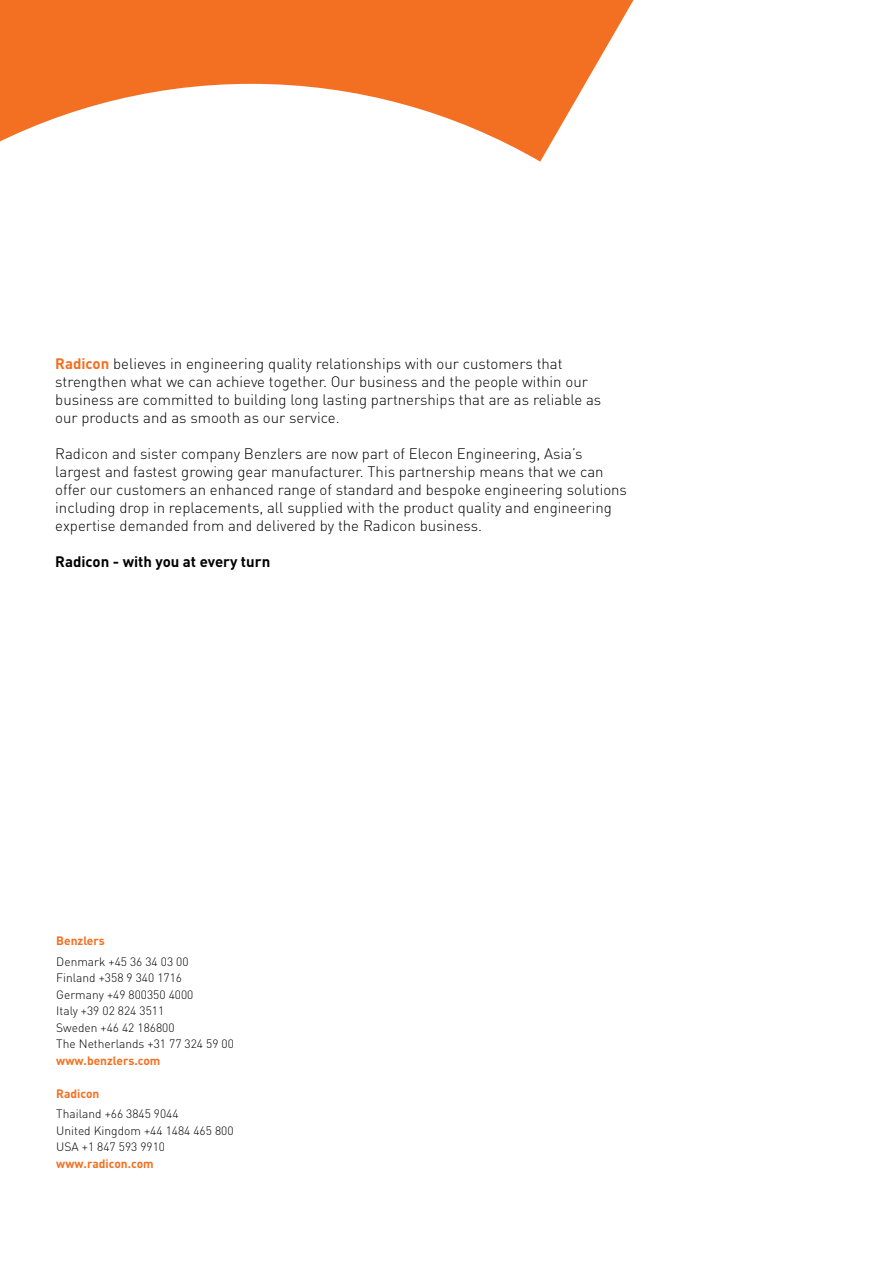
<style>
.page{position:relative;width:893px;height:1263px;background:#fff}
.page>*{position:absolute;margin:0;border:0;box-sizing:border-box;transform-origin:0 0}
.t1{font:300 15px/18px "DIN Pro";color:#000}
.t2{font:700 15px "DIN Pro";color:#000}
.t3{font:300 12px/16.5px "DIN Pro";color:#000}
.t4{font:700 12px "DIN Pro";color:#f36f21}
.s1{font-weight:700;color:#f36f21}
</style>
<div class="page">
<svg style="left:0;top:0;width:634px;height:162px;fill:#f36f21"></svg>
<p class="t1" style="left:55px;top:354px;width:548px"><span class="s1">Radicon</span> believes in engineering quality relationships with our customers that strengthen what we can achieve together. Our business and the people within our business are committed to building long lasting partnerships that are as reliable as our products and as smooth as our service.</p>
<p class="t1" style="left:55px;top:444px;width:573px">Radicon and sister company Benzlers are now part of Elecon Engineering, Asia’s largest and fastest growing gear manufacturer. This partnership means that we can offer our customers an enhanced range of standard and bespoke engineering solutions including drop in replacements, all supplied with the product quality and engineering expertise demanded from and delivered by the Radicon business.</p>
<p class="t2" style="left:55px;top:551px;width:216px">Radicon - with you at every turn</p>
<p class="t4" style="left:56px;top:932px;width:50px">Benzlers</p>
<p class="t3" style="left:56px;top:952px;width:179px">Denmark +45 36 34 03 00<br>Finland +358 9 340 1716<br>Germany +49 800350 4000<br>Italy +39 02 824 3511<br>Sweden +46 42 186800<br>The Netherlands +31 77 324 59 00</p>
<p class="t4" style="left:56px;top:1052px;width:106px">www.benzlers.com</p>
<p class="t4" style="left:56px;top:1085px;width:45px">Radicon</p>
<p class="t3" style="left:56px;top:1105px;width:179px">Thailand +66 3845 9044<br>United Kingdom +44 1484 465 800<br>USA +1 847 593 9910</p>
<p class="t4" style="left:56px;top:1155px;width:99px">www.radicon.com</p>
</div>
